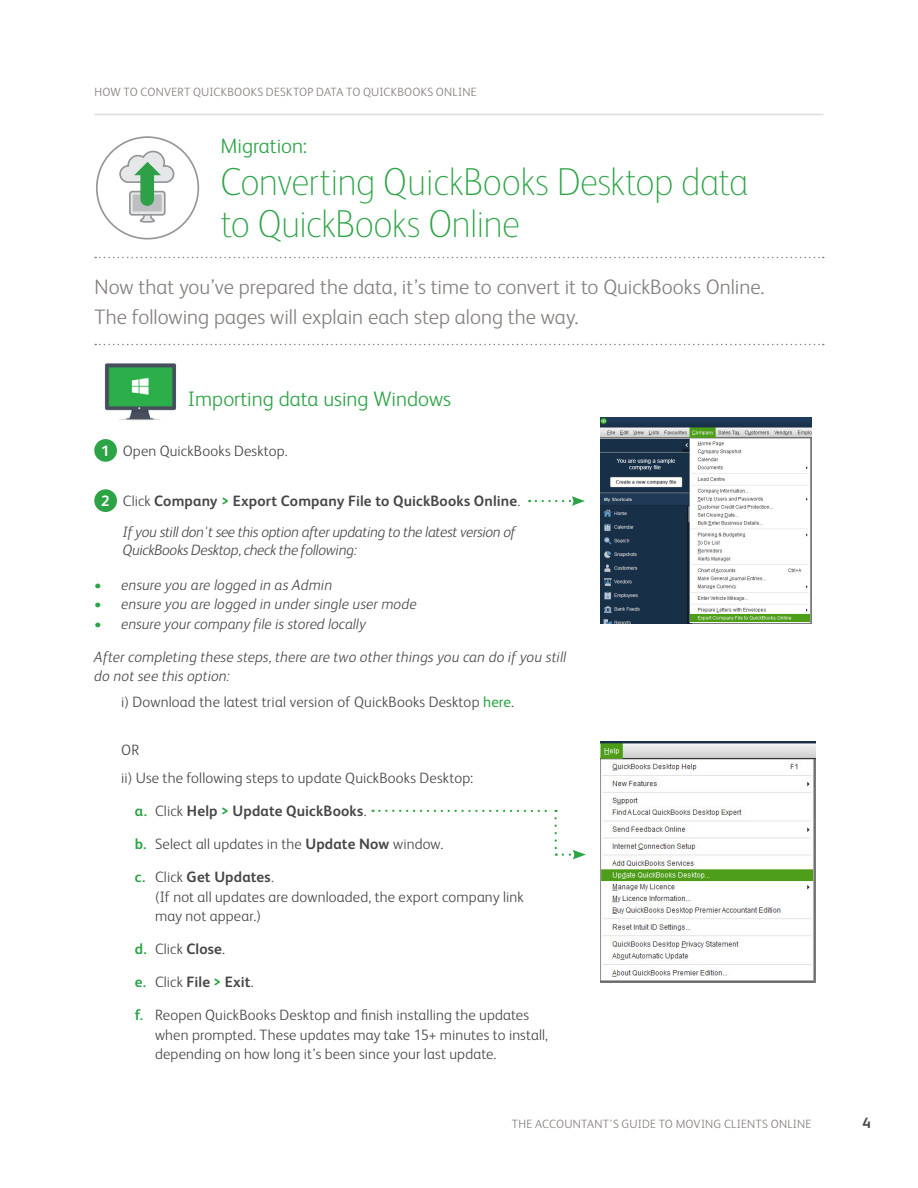
<style>
.page{position:relative;width:918px;height:1188px;background:#fff}
.page>*{position:absolute;margin:0;border:0;box-sizing:border-box;transform-origin:0 0}
.t1{font:100 39px/42px "FS Albert";letter-spacing:-.02em;color:#2ca446}
.t2{font:300 21px/30px "FS Albert";color:#85807e}
.t3{font:300 21px "FS Albert";color:#2ca446}
.t4{font:300 15px/19.5px "FS Albert";letter-spacing:.01em;color:#474749}
.t5{font:italic 300 15px/19.5px "FS Albert";letter-spacing:-.005em;color:#474749}
.t6{font:italic 300 15px/31.5px "FS Albert";letter-spacing:-.025em;color:#474749}
.t7{font:700 15px "FS Albert";letter-spacing:.01em;color:#474749}
.t8{font:300 12px "FS Albert";letter-spacing:.025em;color:#85807e}
.s1{font-family:"FS Albert Pro";font-weight:700;color:#fff}
.s2{font-family:"FS Albert Pro";font-weight:700;font-style:normal;color:#fff}
.s3{font-style:normal}
.s4{font-weight:700;font-style:normal}
.s5{font-weight:700;font-style:normal;color:#2ca446}
.s6{font-family:"FS Albert Pro";font-weight:400;color:#2ca446}
.s7{color:#2ca446}
.s8{font-weight:300}
.s9{font-weight:700;color:#2ca446}
.s10{font-weight:700}
</style>
<div class="page">
<hr style="left:94px;top:114px;width:730px;height:1px;background:#dedbda">
<div style="left:94px;top:439px;width:23px;height:23px;background:#2ca446;border-radius:50%"></div>
<div style="left:94px;top:489px;width:23px;height:23px;background:#2ca446;border-radius:50%"></div>
<svg style="left:536px;top:496px;width:49px;height:10px"></svg>
<svg style="left:373px;top:810px;width:184px;height:2px"></svg>
<svg style="left:554px;top:818px;width:3px;height:38px"></svg>
<svg style="left:563px;top:850px;width:23px;height:10px"></svg>
<img style="left:104px;top:363px;width:72px;height:58px">
<img style="left:600px;top:417px;width:211px;height:206px">
<img style="left:600px;top:742px;width:215px;height:241px">
<svg style="left:95px;top:257px;width:729px;height:1px"></svg>
<svg style="left:95px;top:344px;width:729px;height:1px"></svg>
<div style="left:96px;top:136px;width:103px;height:104px;border:2px solid #939598;border-radius:50%"></div>
<svg style="left:139px;top:216px;width:16px;height:7px"></svg>
<svg style="left:130px;top:192px;width:35px;height:23px"></svg>
<div style="left:129px;top:191px;width:37px;height:25px;border:2px solid #939598;border-radius:2px"></div>
<div style="left:133px;top:195px;width:29px;height:16px;background:#bcbec0"></div>
<svg style="left:119px;top:150px;width:56px;height:56px"></svg>
<p class="t8" style="left:94px;top:84px;width:384px">HOW TO CONVERT QUICKBOOKS DESKTOP DATA TO QUICKBOOKS ONLINE</p>
<h2 class="t3" style="left:220px;top:132px;width:88px">Migration:</h2>
<h1 class="t1" style="left:220px;top:160px;width:529px">Converting QuickBooks Desktop data to QuickBooks Online</h1>
<h2 class="t2" style="left:94px;top:270px;width:672px">Now that you’ve prepared the data, it’s time to convert it to QuickBooks Online.<br>The following pages will explain each step along the way.</h2>
<h2 class="t3" style="left:188px;top:385px;width:265px">Importing data using Windows</h2>
<p class="t4" style="left:101px;top:440px;width:188px"><span class="s1">1</span> Open QuickBooks Desktop.</p>
<p class="t6" style="left:123px;top:485px;width:399px;text-indent:-22px"><span class="s2">2</span> <span class="s3">Click</span> <span class="s4">Company</span> <span class="s5">&gt;</span> <span class="s4">Export Company File to QuickBooks Online</span><span class="s3">.<br></span>If you still don't see this option after updating to the latest version of</p>
<p class="t6" style="left:123px;top:535px;width:236px">QuickBooks Desktop, check the following:</p>
<p class="t5" style="left:94px;top:575px;width:239px"><span class="s5">•</span> ensure you are logged in as Admin</p>
<p class="t5" style="left:94px;top:595px;width:324px"><span class="s5">•</span> ensure you are logged in under single user mode</p>
<p class="t5" style="left:94px;top:614px;width:273px"><span class="s5">•</span> ensure your company file is stored locally</p>
<p class="t5" style="left:94px;top:647px;width:474px">After completing these steps, there are two other things you can do if you still do not see this option:</p>
<p class="t4" style="left:121px;top:691px;width:394px">i) Download the latest trial version of QuickBooks Desktop <span class="s6">here</span>.</p>
<p class="t4" style="left:121px;top:735px;width:353px;line-height:28.5px">OR<br>ii) Use the following steps to update QuickBooks Desktop:</p>
<p class="t7" style="left:135px;top:803px;width:233px"><span class="s7">a.</span> <span class="s8">Click</span> Help <span class="s7">&gt;</span> Update QuickBooks<span class="s8">.</span></p>
<p class="t4" style="left:135px;top:834px;width:310px"><span class="s9">b.</span> Select all updates in the <span class="s10">Update Now</span> window.</p>
<p class="t4" style="left:155px;top:867px;width:370px;text-indent:-20px"><span class="s9">c.</span> Click <span class="s10">Get Updates</span>.<br>(If not all updates are downloaded, the export company link may not appear.)</p>
<p class="t4" style="left:135px;top:939px;width:92px"><span class="s9">d.</span> Click <span class="s10">Close</span>.</p>
<p class="t7" style="left:135px;top:974px;width:121px"><span class="s7">e.</span> <span class="s8">Click</span> File <span class="s7">&gt;</span> Exit<span class="s8">.</span></p>
<p class="t4" style="left:155px;top:1005px;width:395px;text-indent:-20px"><span class="s9">f.</span> Reopen QuickBooks Desktop and finish installing the updates when prompted. These updates may take 15+ minutes to install, depending on how long it’s been since your last update.</p>
<p class="t8" style="left:512px;top:1116px;width:301px">THE ACCOUNTANT’S GUIDE TO MOVING CLIENTS ONLINE</p>
<p class="t7" style="left:863px;top:1114px;width:10px">4</p>
</div>
